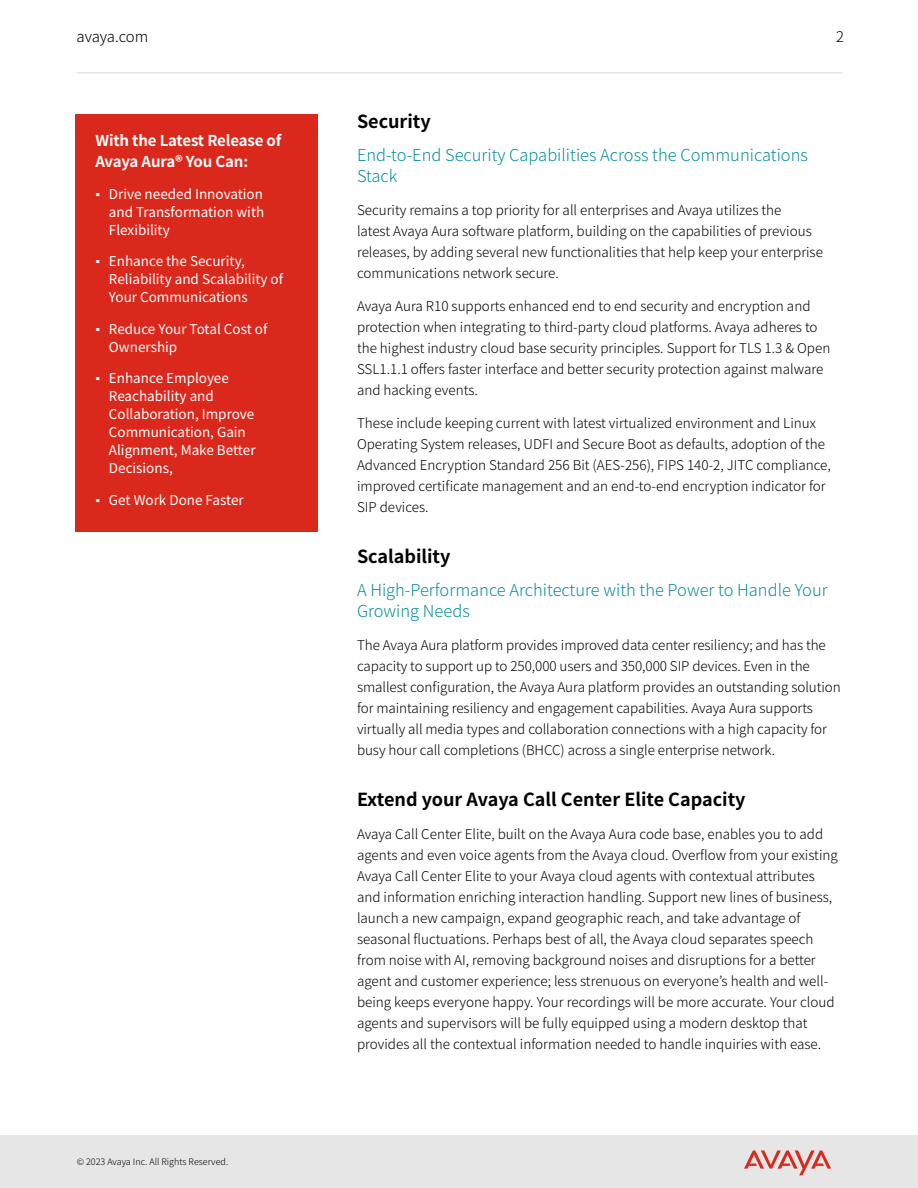
<style>
.page{position:relative;width:918px;height:1188px;background:#fff}
.page>*{position:absolute;margin:0;border:0;box-sizing:border-box;transform-origin:0 0}
.t1{font:700 18px "Noto Sans JP";color:#000}
.t2{font:300 16.5px/21px "Noto Sans JP";color:#0a8e9b}
.t3{font:700 15px/21px "Noto Sans JP";letter-spacing:-.01em;color:#fff}
.t4{font:300 15px "Noto Sans JP";letter-spacing:-.01em;color:#000}
.t5{font:300 14.7px "Noto Sans JP";color:#000}
.t6{font:300 13.5px/21px "Noto Sans JP";color:#000}
.t7{font:13.5px/18px "Noto Sans JP";color:#fff}
.t8{font:300 9px "Noto Sans JP";color:#000}
.s1{font-family:"Arial"}
</style>
<div class="page">
<div style="left:75px;top:114px;width:242px;height:418px;background:#da291c"></div>
<div style="left:0;top:1136px;width:918px;height:52px;background:#e6e6e6"></div>
<svg style="left:744px;top:1150px;width:87px;height:25px"></svg>
<hr style="left:76px;top:72px;width:767px;height:2px;background:#e6e6e6">
<p class="t4" style="left:76px;top:28px;width:73px">avaya.com</p>
<p class="t5" style="left:836px;top:28px;width:9px">2</p>
<p class="t3" style="left:95px;top:131px;width:187px">With the Latest Release of<br>Avaya Aura® You Can:</p>
<p class="t7" style="left:109px;top:185px;width:157px;text-align:justify;text-indent:-14px"><span class="s1">▪</span> Drive needed Innovation and Transformation with Flexibility</p>
<p class="t7" style="left:109px;top:253px;width:176px;text-indent:-14px"><span class="s1">▪</span> Enhance the Security,<br>Reliability and Scalability of<br>Your Communications</p>
<p class="t7" style="left:109px;top:320px;width:160px;text-indent:-14px"><span class="s1">▪</span> Reduce Your Total Cost of<br>Ownership</p>
<p class="t7" style="left:109px;top:370px;width:148px;text-indent:-14px"><span class="s1">▪</span> Enhance Employee<br>Reachability and<br>Collaboration, Improve<br>Communication, Gain<br>Alignment, Make Better<br>Decisions,</p>
<p class="t7" style="left:95px;top:491px;width:150px"><span class="s1">▪</span> Get Work Done Faster</p>
<p class="t8" style="left:77px;top:1157px;width:153px">© 2023 Avaya Inc. All Rights Reserved.</p>
<h1 class="t1" style="left:357px;top:112px;width:75px">Security</h1>
<p class="t2" style="left:357px;top:145px;width:453px">End-to-End Security Capabilities Across the Communications<br>Stack</p>
<p class="t6" style="left:357px;top:200px;width:468px">Security remains a top priority for all enterprises and Avaya utilizes the<br>latest Avaya Aura software platform, building on the capabilities of previous releases, by adding several new functionalities that help keep your enterprise communications network secure.</p>
<p class="t6" style="left:357px;top:296px;width:475px">Avaya Aura R10 supports enhanced end to end security and encryption and protection when integrating to third-party cloud platforms. Avaya adheres to the highest industry cloud base security principles. Support for TLS 1.3 &amp; Open SSL1.1.1 offers faster interface and better security protection against malware and hacking events.</p>
<p class="t6" style="left:357px;top:413px;width:475px">These include keeping current with latest virtualized environment and Linux Operating System releases, UDFI and Secure Boot as defaults, adoption of the Advanced Encryption Standard 256 Bit (AES-256), FIPS 140-2, JITC compliance, improved certificate management and an end-to-end encryption indicator for SIP devices.</p>
<h1 class="t1" style="left:357px;top:547px;width:95px">Scalability</h1>
<p class="t2" style="left:357px;top:580px;width:472px">A High-Performance Architecture with the Power to Handle Your<br>Growing Needs</p>
<p class="t6" style="left:357px;top:635px;width:485px">The Avaya Aura platform provides improved data center resiliency; and has the capacity to support up to 250,000 users and 350,000 SIP devices. Even in the smallest configuration, the Avaya Aura platform provides an outstanding solution for maintaining resiliency and engagement capabilities. Avaya Aura supports virtually all media types and collaboration connections with a high capacity for busy hour call completions (BHCC) across a single enterprise network.</p>
<h1 class="t1" style="left:357px;top:790px;width:390px">Extend your Avaya Call Center Elite Capacity</h1>
<p class="t6" style="left:357px;top:824px;width:482px">Avaya Call Center Elite, built on the Avaya Aura code base, enables you to add agents and even voice agents from the Avaya cloud. Overflow from your existing Avaya Call Center Elite to your Avaya cloud agents with contextual attributes and information enriching interaction handling. Support new lines of business, launch a new campaign, expand geographic reach, and take advantage of seasonal fluctuations. Perhaps best of all, the Avaya cloud separates speech from noise with AI, removing background noises and disruptions for a better agent and customer experience; less strenuous on everyone’s health and well&shy;being keeps everyone happy. Your recordings will be more accurate. Your cloud agents and supervisors will be fully equipped using a modern desktop that provides all the contextual information needed to handle inquiries with ease.</p>
</div>
